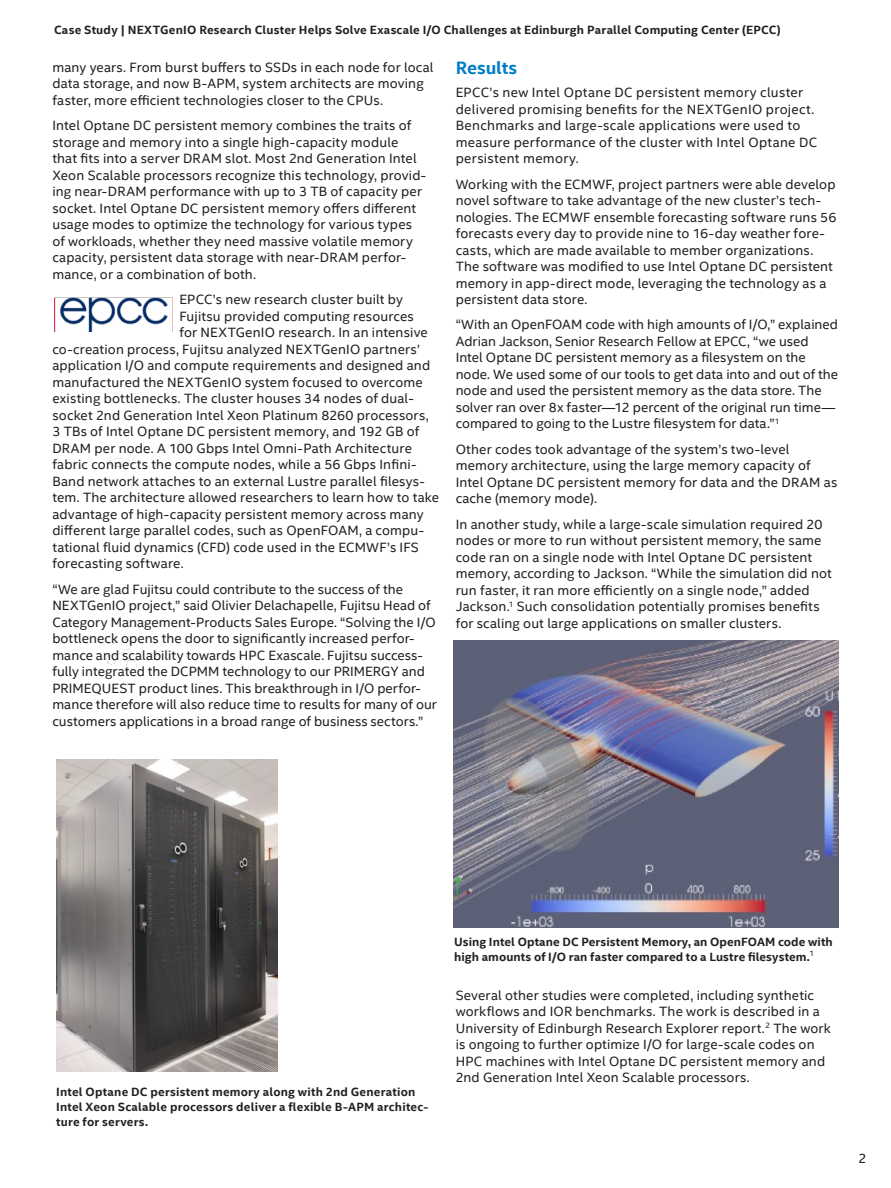
<style>
.page{position:relative;width:891px;height:1188px;background:#fff}
.page>*{position:absolute;margin:0;border:0;box-sizing:border-box;transform-origin:0 0}
.CopyHeaderBlue{font:700 18px "Intel Clear";letter-spacing:-.005em;color:#007ec5}
.MainCopy___Caption{font:13.5px/16.5px "Intel Clear";letter-spacing:.01em;color:#231f20}
.t1{font:700 12px/15px "Intel Clear";letter-spacing:.015em;color:#231f20}
</style>
<div class="page">
<img style="left:106px;top:633px;width:32px;height:37px">
<img style="left:104px;top:457px;width:30px;height:39px">
<img style="left:56px;top:759px;width:221px;height:313px">
<img style="left:55px;top:298px;width:113px;height:34px">
<img style="left:454px;top:640px;width:384px;height:288px">
<p class="t1" style="left:54px;top:22px;width:728px">Case Study | NEXTGenIO Research Cluster Helps Solve Exascale I/O Challenges at Edinburgh Parallel Computing Center (EPCC)</p>
<p class="CopyHeaderBlue" style="left:456px;top:57px;width:63px">Results</p>
<p class="MainCopy___Caption" style="left:456px;top:84px;width:363px">EPCC’s new Intel Optane DC persistent memory cluster delivered promising benefits for the NEXTGenIO project.<br>Benchmarks and large-scale applications were used to measure performance of the cluster with Intel Optane DC persistent memory.</p>
<p class="MainCopy___Caption" style="left:456px;top:176px;width:382px">Working with the ECMWF, project partners were able develop novel software to take advantage of the new cluster’s tech&shy;nologies. The ECMWF ensemble forecasting software runs 56 forecasts every day to provide nine to 16-day weather fore&shy;casts, which are made available to member organizations.<br>The software was modified to use Intel Optane DC persistent memory in app-direct mode, leveraging the technology as a persistent data store.</p>
<p class="MainCopy___Caption" style="left:456px;top:317px;width:384px">“With an OpenFOAM code with high amounts of I/O,” explained Adrian Jackson, Senior Research Fellow at EPCC, “we used Intel Optane DC persistent memory as a filesystem on the node. We used some of our tools to get data into and out of the node and used the persistent memory as the data store. The solver ran over 8x faster—12 percent of the original run time— compared to going to the Lustre filesystem for data.”<sup>1</sup></p>
<p class="MainCopy___Caption" style="left:456px;top:441px;width:383px">Other codes took advantage of the system’s two-level memory architecture, using the large memory capacity of Intel Optane DC persistent memory for data and the DRAM as cache (memory mode).</p>
<p class="MainCopy___Caption" style="left:456px;top:516px;width:378px">In another study, while a large-scale simulation required 20 nodes or more to run without persistent memory, the same code ran on a single node with Intel Optane DC persistent memory, according to Jackson. “While the simulation did not run faster, it ran more efficiently on a single node,” added Jackson.<sup>1</sup> Such consolidation potentially promises benefits for scaling out large applications on smaller clusters.</p>
<p class="MainCopy___Caption" style="left:52px;top:59px;width:383px">many years. From burst buffers to SSDs in each node for local data storage, and now B-APM, system architects are moving faster, more efficient technologies closer to the CPUs.</p>
<p class="MainCopy___Caption" style="left:52px;top:118px;width:375px">Intel Optane DC persistent memory combines the traits of storage and memory into a single high-capacity module that fits into a server DRAM slot. Most 2nd Generation Intel Xeon Scalable processors recognize this technology, provid&shy;ing near-DRAM performance with up to 3 TB of capacity per socket. Intel Optane DC persistent memory offers different usage modes to optimize the technology for various types of workloads, whether they need massive volatile memory capacity, persistent data storage with near-DRAM perfor&shy;mance, or a combination of both.</p>
<p class="MainCopy___Caption" style="left:179px;top:292px;width:225px">EPCC’s new research cluster built by</p>
<p class="MainCopy___Caption" style="left:179px;top:308px;width:236px">Fujitsu provided computing resources</p>
<p class="MainCopy___Caption" style="left:179px;top:325px;width:250px">for NEXTGenIO research. In an intensive</p>
<p class="MainCopy___Caption" style="left:52px;top:341px;width:369px">co-creation process, Fujitsu analyzed NEXTGenIO partners’</p>
<p class="MainCopy___Caption" style="left:52px;top:358px;width:379px">application I/O and compute requirements and designed and</p>
<p class="MainCopy___Caption" style="left:52px;top:374px;width:372px">manufactured the NEXTGenIO system focused to overcome</p>
<p class="MainCopy___Caption" style="left:52px;top:391px;width:363px">existing bottlenecks. The cluster houses 34 nodes of dual-</p>
<p class="MainCopy___Caption" style="left:52px;top:407px;width:378px">socket 2nd Generation Intel Xeon Platinum 8260 processors,</p>
<p class="MainCopy___Caption" style="left:52px;top:424px;width:369px">3 TBs of Intel Optane DC persistent memory, and 192 GB of</p>
<p class="MainCopy___Caption" style="left:52px;top:440px;width:361px">DRAM per node. A 100 Gbps Intel Omni-Path Architecture</p>
<p class="MainCopy___Caption" style="left:52px;top:457px;width:366px">fabric connects the compute nodes, while a 56 Gbps Infini-</p>
<p class="MainCopy___Caption" style="left:52px;top:473px;width:374px">Band network attaches to an external Lustre parallel filesys-</p>
<p class="MainCopy___Caption" style="left:52px;top:490px;width:388px">tem. The architecture allowed researchers to learn how to take</p>
<p class="MainCopy___Caption" style="left:52px;top:506px;width:373px">advantage of high-capacity persistent memory across many</p>
<p class="MainCopy___Caption" style="left:52px;top:523px;width:373px">different large parallel codes, such as OpenFOAM, a compu-</p>
<p class="MainCopy___Caption" style="left:52px;top:539px;width:368px">tational fluid dynamics (CFD) code used in the ECMWF’s IFS</p>
<p class="MainCopy___Caption" style="left:52px;top:556px;width:133px">forecasting software.</p>
<p class="MainCopy___Caption" style="left:52px;top:581px;width:386px">“We are glad Fujitsu could contribute to the success of the NEXTGenIO project,” said Olivier Delachapelle, Fujitsu Head of Category Management-Products Sales Europe. “Solving the I/O bottleneck opens the door to significantly increased perfor&shy;mance and scalability towards HPC Exascale. Fujitsu success&shy;fully integrated the DCPMM technology to our PRIMERGY and PRIMEQUEST product lines. This breakthrough in I/O perfor&shy;mance therefore will also reduce time to results for many of our customers applications in a broad range of business sectors.”</p>
<p class="t1" style="left:56px;top:1085px;width:374px">Intel Optane DC persistent memory along with 2nd Generation<br>Intel Xeon Scalable processors deliver a flexible B-APM architec&shy;ture for servers.</p>
<p class="t1" style="left:454px;top:934px;width:380px">Using Intel Optane DC Persistent Memory, an OpenFOAM code with high amounts of I/O ran faster compared to a Lustre filesystem.<sup>1</sup></p>
<p class="MainCopy___Caption" style="left:456px;top:987px;width:377px">Several other studies were completed, including synthetic workflows and IOR benchmarks. The work is described in a University of Edinburgh Research Explorer report.<sup>2</sup> The work is ongoing to further optimize I/O for large-scale codes on HPC machines with Intel Optane DC persistent memory and 2nd Generation Intel Xeon Scalable processors.</p>
<p class="MainCopy___Caption" style="left:858px;top:1151px;width:10px">2</p>
</div>
